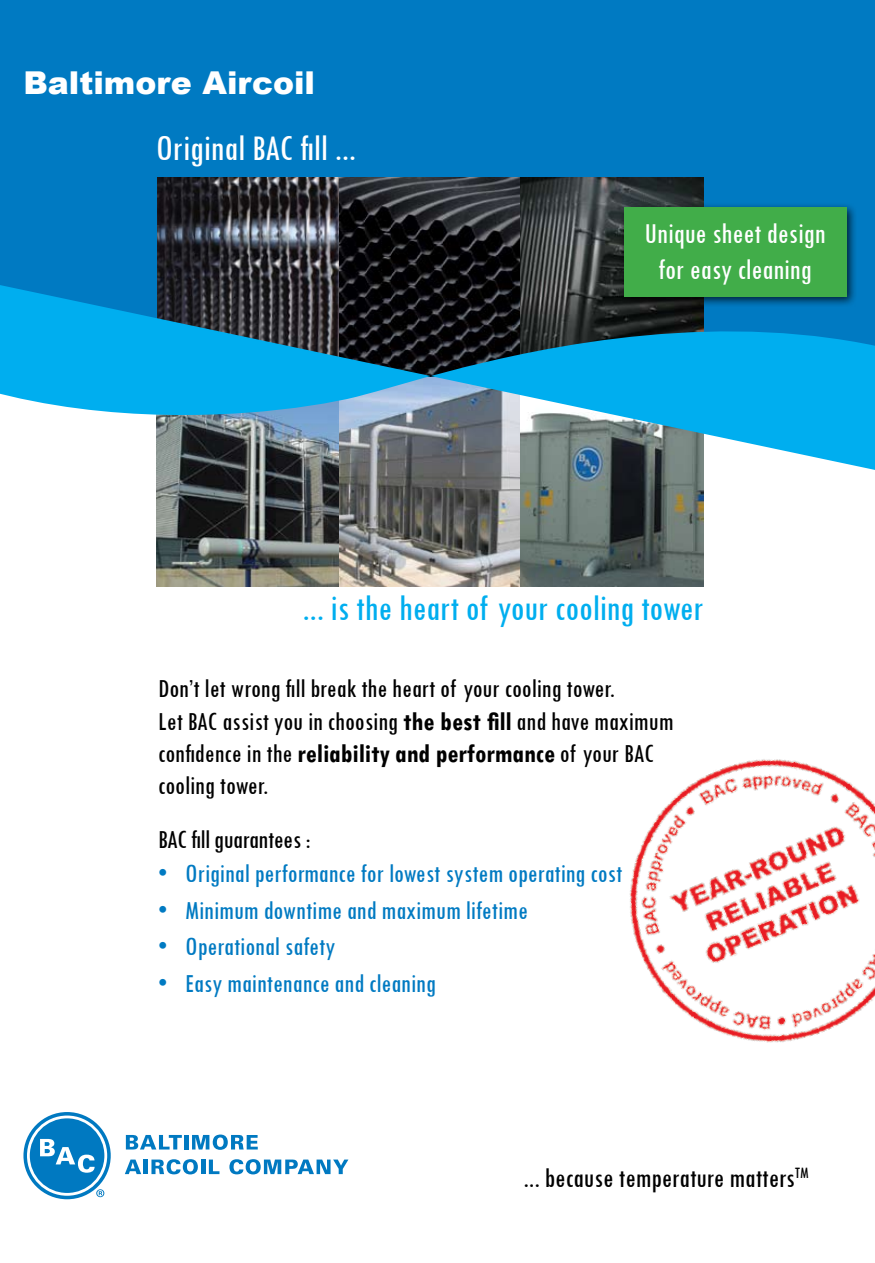
<style>
.page{position:relative;width:875px;height:1263px;background:#fff}
.page>*{position:absolute;margin:0;border:0;box-sizing:border-box;transform-origin:0 0}
.t1{font:condensed 37.5px "Tw Cen";color:#00aeef}
.t2{font:condensed 37.5px "Tw Cen";color:#fff}
.t3{font:900 31.5px "Arial";color:#fff}
.t4{font:condensed 30px/36px "Tw Cen";color:#fff;text-align:center}
.t5{font:condensed 28.5px "Tw Cen";color:#000}
.t6{font:condensed 27px/32.4px "Tw Cen";color:#000}
.t7{font:condensed 27px "Tw Cen";color:#007ac2}
.s1{font-weight:700}
</style>
<div class="page">
<img style="left:156px;top:536px;width:183px;height:51px">
<img style="left:339px;top:536px;width:181px;height:51px">
<img style="left:520px;top:536px;width:183px;height:51px">
<div style="left:0;top:0;width:875px;height:372px;background:#007ac2"></div>
<img style="left:157px;top:178px;width:183px;height:21px">
<img style="left:520px;top:178px;width:184px;height:21px">
<svg style="left:0;top:199px;width:875px;height:337px"></svg>
<img style="left:630px;top:759px;width:245px;height:284px">
<svg style="left:126px;top:1135px;width:56px;height:14px"></svg>
<hr style="left:184px;top:1135px;width:4px;height:14px;background:#0079c1">
<svg style="left:192px;top:1134px;width:66px;height:16px"></svg>
<svg style="left:125px;top:1159px;width:16px;height:15px"></svg>
<hr style="left:144px;top:1159px;width:4px;height:15px;background:#0079c1">
<svg style="left:151px;top:1159px;width:47px;height:15px"></svg>
<hr style="left:201px;top:1159px;width:4px;height:15px;background:#0079c1">
<svg style="left:209px;top:1159px;width:10px;height:15px"></svg>
<svg style="left:229px;top:1159px;width:119px;height:15px"></svg>
<svg style="left:23px;top:1112px;width:88px;height:87px"></svg>
<svg style="left:27px;top:1115px;width:80px;height:81px"></svg>
<div style="left:30px;top:1118px;width:74px;height:75px;background:#0079c1;border-radius:50%"></div>
<svg style="left:40px;top:1139px;width:55px;height:34px"></svg>
<svg style="left:96px;top:1189px;width:8px;height:8px"></svg>
<div style="left:619px;top:202px;width:238px;height:106px;background:#000;opacity:.75"></div>
<div style="left:624px;top:207px;width:222px;height:89px;background:#41ad49"></div>
<p class="t3" style="left:23px;top:59px;width:293px">Baltimore Aircoil</p>
<h1 class="t2" style="left:156px;top:126px;width:202px">Original BAC fill ...</h1>
<p class="t4" style="left:644px;top:215px;width:182px">Unique sheet design for easy cleaning</p>
<h1 class="t1" style="left:303px;top:585px;width:403px">... is the heart of your cooling tower</h1>
<p class="t6" style="left:158px;top:672px;width:517px">Don’t let wrong fill break the heart of your cooling tower.<br>Let BAC assist you in choosing <span class="s1">the best fill</span> and have maximum confidence in the <span class="s1">reliability and performance</span> of your BAC cooling tower.</p>
<p class="t6" style="left:158px;top:823px;width:154px">BAC fill guarantees :</p>
<p class="t7" style="left:158px;top:857px;width:465px">• Original performance for lowest system operating cost</p>
<p class="t7" style="left:158px;top:894px;width:371px">• Minimum downtime and maximum lifetime</p>
<p class="t7" style="left:158px;top:930px;width:178px">• Operational safety</p>
<p class="t7" style="left:158px;top:967px;width:279px">• Easy maintenance and cleaning</p>
<p class="t5" style="left:523px;top:1161px;width:286px">... because temperature matters<sup>TM</sup></p>
</div>
